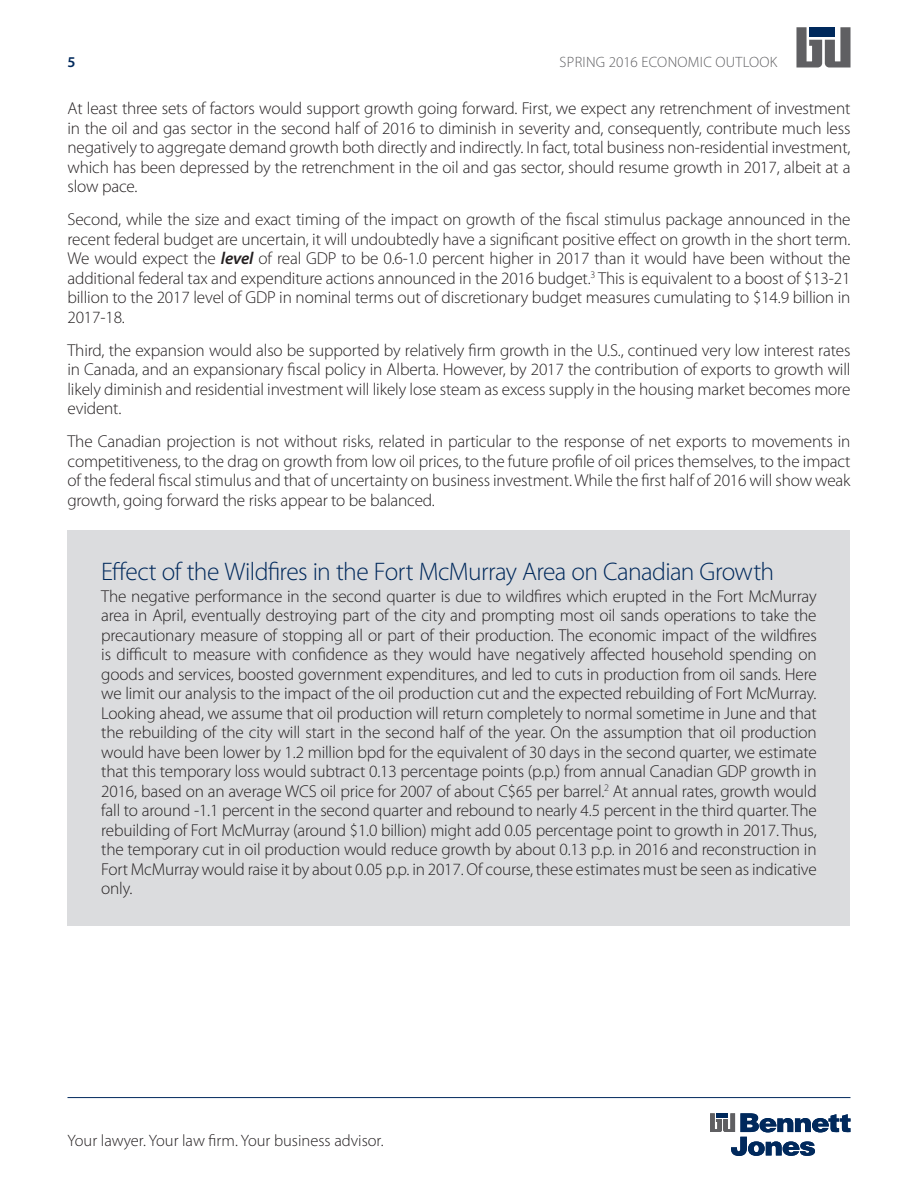
<style>
.page{position:relative;width:918px;height:1188px;background:#fff}
.page>*{position:absolute;margin:0;border:0;box-sizing:border-box;transform-origin:0 0}
.t1{font:300 25.5px "Myriad Pro";letter-spacing:-.025em;color:#00295c}
.t2{font:300 17.25px/19.5px "Myriad Pro";letter-spacing:-.01em;color:#231f20;text-align:justify}
.t3{font:300 16.5px "Myriad Pro";color:#231f20}
.t4{font:300 15px "Myriad Pro";color:#5f5f62}
.t5{font:600 15px "Myriad Pro";color:#00295c}
.s1{font-weight:600;font-style:italic}
</style>
<div class="page">
<svg style="left:796px;top:27px;width:54px;height:40px"></svg>
<svg style="left:710px;top:1113px;width:140px;height:43px"></svg>
<hr style="left:68px;top:1097px;width:782px;height:1px;background:#00295c">
<div style="left:68px;top:530px;width:782px;height:396px;background:#dbdcde"></div>
<p class="t5" style="left:68px;top:53px;width:10px">5</p>
<p class="t4" style="left:560px;top:53px;width:16px">Spring</p>
<p class="t4" style="left:609px;top:53px;width:43px">2016 economic</p>
<p class="t4" style="left:715px;top:53px;width:10px">outloo</p>
<p class="t4" style="left:770px;top:53px;width:9px">k</p>
<p class="t2" style="left:68px;top:98px;width:785px">At least three sets of factors would support growth going forward. First, we expect any retrenchment of investment in the oil and gas sector in the second half of 2016 to diminish in severity and, consequently, contribute much less negatively to aggregate demand growth both directly and indirectly. In fact, total business non-residential investment, which has been depressed by the retrenchment in the oil and gas sector, should resume growth in 2017, albeit at a slow pace.</p>
<p class="t2" style="left:67px;top:209px;width:785px">Second, while the size and exact timing of the impact on growth of the fiscal stimulus package announced in the recent federal budget are uncertain, it will undoubtedly have a significant positive effect on growth in the short term.<br>We would expect the <span class="s1">level</span> of real GDP to be 0.6-1.0 percent higher in 2017 than it would have been without the additional federal tax and expenditure actions announced in the 2016 budget.<sup>3</sup> This is equivalent to a boost of $13-21 billion to the 2017 level of GDP in nominal terms out of discretionary budget measures cumulating to $14.9 billion in 2017-18.</p>
<p class="t2" style="left:67px;top:340px;width:785px">Third, the expansion would also be supported by relatively firm growth in the U.S., continued very low interest rates in Canada, and an expansionary fiscal policy in Alberta. However, by 2017 the contribution of exports to growth will likely diminish and residential investment will likely lose steam as excess supply in the housing market becomes more evident.</p>
<p class="t2" style="left:67px;top:431px;width:785px">The Canadian projection is not without risks, related in particular to the response of net exports to movements in competitiveness, to the drag on growth from low oil prices, to the future profile of oil prices themselves, to the impact of the federal fiscal stimulus and that of uncertainty on business investment. While the first half of 2016 will show weak growth, going forward the risks appear to be balanced.</p>
<h1 class="t1" style="left:101px;top:557px;width:675px">Effect of the Wildfires in the Fort McMurray Area on Canadian Growth</h1>
<p class="t2" style="left:101px;top:586px;width:717px">The negative performance in the second quarter is due to wildfires which erupted in the Fort McMurray area in April, eventually destroying part of the city and prompting most oil sands operations to take the precautionary measure of stopping all or part of their production. The economic impact of the wildfires is difficult to measure with confidence as they would have negatively affected household spending on goods and services, boosted government expenditures, and led to cuts in production from oil sands. Here we limit our analysis to the impact of the oil production cut and the expected rebuilding of Fort McMurray.<br>Looking ahead, we assume that oil production will return completely to normal sometime in June and that the rebuilding of the city will start in the second half of the year. On the assumption that oil production would have been lower by 1.2 million bpd for the equivalent of 30 days in the second quarter, we estimate that this temporary loss would subtract 0.13 percentage points (p.p.) from annual Canadian GDP growth in 2016, based on an average WCS oil price for 2007 of about C$65 per barrel.<sup>2</sup> At annual rates, growth would fall to around -1.1 percent in the second quarter and rebound to nearly 4.5 percent in the third quarter. The rebuilding of Fort McMurray (around $1.0 billion) might add 0.05 percentage point to growth in 2017. Thus, the temporary cut in oil production would reduce growth by about 0.13 p.p. in 2016 and reconstruction in Fort McMurray would raise it by about 0.05 p.p. in 2017. Of course, these estimates must be seen as indicative only.</p>
<p class="t3" style="left:68px;top:1131px;width:318px">Your lawyer. Your law firm. Your business advisor.</p>
</div>
